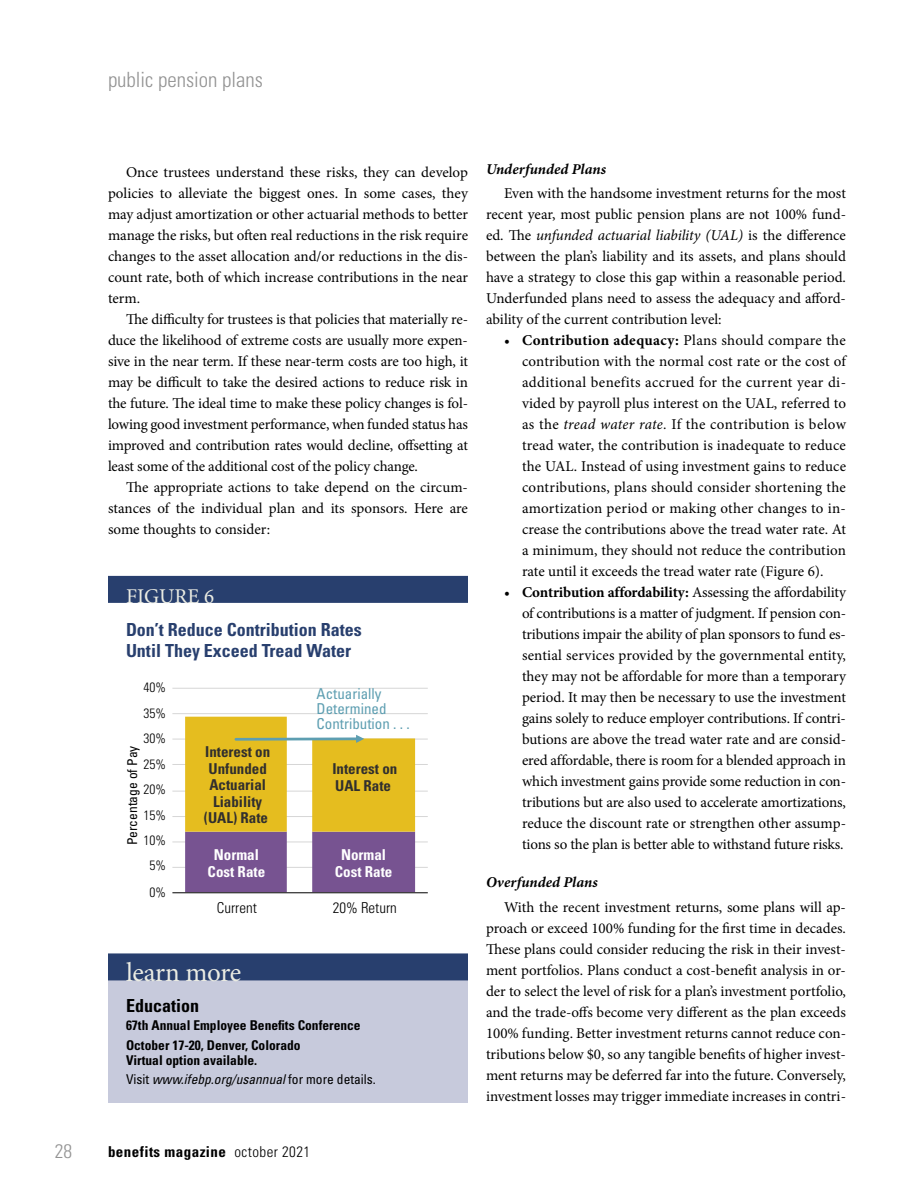
<style>
.page{position:relative;width:918px;height:1188px;background:#fff}
.page>*{position:absolute;margin:0;border:0;box-sizing:border-box;transform-origin:0 0}
.t1{font:27px "Minion Pro";letter-spacing:-.015em;color:#ebece3}
.t2{font:300 condensed 21px "Univers LT Std";color:#939393}
.t3{font:21px "Minion Pro";color:#ebece3}
.t4{font:300 condensed 19.5px "Univers LT Std";color:#939393}
.t5{font:700 condensed 18px/21px "Univers LT Std";color:#283f6e}
.t6{font:700 condensed 18px "Univers LT Std";color:#000}
.t7{font:15px/21px "Minion Pro";letter-spacing:-.005em;color:#000;text-align:justify}
.t8{font:700 condensed 15px/16.5px "Univers LT Std";color:#312f2e;text-align:center}
.t9{font:condensed 15px/15px "Univers LT Std";color:#5d9eb1}
.t10{font:italic 700 15px "Minion Pro";letter-spacing:.005em;color:#000}
.t11{font:700 condensed 15px/16.5px "Univers LT Std";color:#fff;text-align:center}
.t12{font:700 condensed 15px "Univers LT Std";letter-spacing:.03em;color:#000}
.t13{font:300 condensed 15px "Univers LT Std";color:#000}
.t14{font:700 condensed 13.5px/19.5px "Univers LT Std";color:#000}
.t15{font:300 condensed 13.5px "Univers LT Std";color:#000}
.t16{font:condensed 13.5px "Univers LT Std";color:#000}
.s1{font-weight:400}
.s2{font-weight:400;font-style:italic}
.s3{font-weight:300}
.s4{font-style:italic}
.s5{font-weight:700}
</style>
<div class="page">
<div style="left:108px;top:961px;width:360px;height:142px;background:#c7cadc"></div>
<div style="left:108px;top:953px;width:360px;height:27px;background:#283f6e"></div>
<div style="left:108px;top:576px;width:360px;height:27px;background:#283f6e"></div>
<hr style="left:172px;top:867px;width:256px;height:1px;background:#d6d6d6">
<hr style="left:172px;top:842px;width:256px;height:1px;background:#d6d6d6">
<hr style="left:172px;top:816px;width:256px;height:1px;background:#d6d6d6">
<hr style="left:172px;top:791px;width:256px;height:1px;background:#d6d6d6">
<hr style="left:172px;top:764px;width:256px;height:1px;background:#d6d6d6">
<hr style="left:172px;top:739px;width:256px;height:1px;background:#d6d6d6">
<hr style="left:172px;top:713px;width:256px;height:1px;background:#d6d6d6">
<hr style="left:172px;top:688px;width:256px;height:1px;background:#d6d6d6">
<hr style="left:172px;top:892px;width:256px;height:1px;background:#000">
<svg style="left:185px;top:717px;width:230px;height:175px;background:#c5a564"></svg>
<h2 class="t2" style="left:108px;top:67px;width:157px">public pension plans</h2>
<p class="t7" style="left:108px;top:162px;width:362px;text-indent:18px">Once trustees understand these risks, they can develop policies to alleviate the biggest ones. In some cases, they may adjust amortization or other actuarial methods to better manage the risks, but often real reductions in the risk require changes to the asset allocation and/or reductions in the dis&shy;count rate, both of which increase contributions in the near term.</p>
<p class="t7" style="left:108px;top:309px;width:362px;text-indent:18px">The difficulty for trustees is that policies that materially re&shy;duce the likelihood of extreme costs are usually more expen&shy;sive in the near term. If these near-term costs are too high, it may be difficult to take the desired actions to reduce risk in the future. The ideal time to make these policy changes is fol&shy;lowing good investment performance, when funded status has improved and contribution rates would decline, offsetting at least some of the additional cost of the policy change.</p>
<p class="t7" style="left:108px;top:477px;width:362px;text-indent:18px">The appropriate actions to take depend on the circum&shy;stances of the individual plan and its sponsors. Here are some thoughts to consider:</p>
<h2 class="t3" style="left:126px;top:582px;width:90px">FIGURE 6</h2>
<p class="t5" style="left:126px;top:619px;width:237px">Don’t Reduce Contribution Rates<br>Until They Exceed Tread Water</p>
<p class="t15" style="left:143px;top:680px;width:24px">40%</p>
<p class="t15" style="left:143px;top:705px;width:24px">35%</p>
<p class="t15" style="left:143px;top:730px;width:24px">30%</p>
<p class="t16" style="left:124px;top:845px;width:101px;rotate:-90deg">Percentage of Pay</p>
<p class="t15" style="left:143px;top:756px;width:24px">25%</p>
<p class="t15" style="left:143px;top:781px;width:24px">20%</p>
<p class="t15" style="left:143px;top:807px;width:24px">15%</p>
<p class="t15" style="left:143px;top:832px;width:24px">10%</p>
<p class="t15" style="left:149px;top:858px;width:18px">5%</p>
<p class="t15" style="left:149px;top:884px;width:18px">0%</p>
<p class="t8" style="left:204px;top:743px;width:68px">Interest on<br>Unfunded<br>Actuarial<br>Liability (UAL) Rate</p>
<p class="t11" style="left:208px;top:847px;width:59px">Normal<br>Cost Rate</p>
<p class="t9" style="left:317px;top:686px;width:95px">Actuarially<br>Determined<br>Contribution . . .</p>
<p class="t8" style="left:332px;top:761px;width:66px;text-align:left">Interest on<br>UAL Rate</p>
<p class="t11" style="left:335px;top:847px;width:59px">Normal<br>Cost Rate</p>
<p class="t13" style="left:217px;top:899px;width:41px">Current</p>
<p class="t13" style="left:333px;top:899px;width:66px">20% Return</p>
<h1 class="t1" style="left:126px;top:954px;width:117px">learn more</h1>
<p class="t6" style="left:126px;top:995px;width:75px">Education</p>
<p class="t14" style="left:126px;top:1016px;width:236px">67th Annual Employee Benefits Conference<br>October 17-20, Denver, Colorado</p>
<p class="t14" style="left:126px;top:1050px;width:251px">Virtual option available.<br><span class="s1">Visit</span> <span class="s2">www.ifebp.org/usannual</span> <span class="s1">for more details.</span></p>
<h3 class="t4" style="left:55px;top:1139px;width:19px">28</h3>
<p class="t12" style="left:108px;top:1143px;width:204px">benefits magazine <span class="s3">october 2021</span></p>
<p class="t10" style="left:486px;top:159px;width:122px">Underfunded Plans</p>
<p class="t7" style="left:486px;top:183px;width:362px;text-indent:18px">Even with the handsome investment returns for the most recent year, most public pension plans are not 100% fund&shy;ed. The <span class="s4">unfunded actuarial liability (UAL)</span> is the difference between the plan’s liability and its assets, and plans should have a strategy to close this gap within a reasonable period.<br>Underfunded plans need to assess the adequacy and afford&shy;ability of the current contribution level:</p>
<p class="t7" style="left:522px;top:330px;width:326px;text-indent:-18px">• <span class="s5">Contribution adequacy:</span> Plans should compare the contribution with the normal cost rate or the cost of additional benefits accrued for the current year di&shy;vided by payroll plus interest on the UAL, referred to as the <span class="s4">tread water rate.</span> If the contribution is below tread water, the contribution is inadequate to reduce the UAL. Instead of using investment gains to reduce contributions, plans should consider shortening the amortization period or making other changes to in&shy;crease the contributions above the tread water rate. At a minimum, they should not reduce the contribution rate until it exceeds the tread water rate (Figure 6).</p>
<p class="t7" style="left:522px;top:582px;width:326px;text-indent:-18px">• <span class="s5">Contribution affordability:</span> Assessing the affordability of contributions is a matter of judgment. If pension con&shy;tributions impair the ability of plan sponsors to fund es&shy;sential services provided by the governmental entity, they may not be affordable for more than a temporary period. It may then be necessary to use the investment gains solely to reduce employer contributions. If contri&shy;butions are above the tread water rate and are consid&shy;ered affordable, there is room for a blended approach in which investment gains provide some reduction in con&shy;tributions but are also used to accelerate amortizations, reduce the discount rate or strengthen other assump&shy;tions so the plan is better able to withstand future risks.</p>
<p class="t10" style="left:486px;top:871px;width:113px">Overfunded Plans</p>
<p class="t7" style="left:486px;top:897px;width:362px;text-indent:18px">With the recent investment returns, some plans will ap&shy;proach or exceed 100% funding for the first time in decades.<br>These plans could consider reducing the risk in their invest&shy;ment portfolios. Plans conduct a cost-benefit analysis in or&shy;der to select the level of risk for a plan’s investment portfolio, and the trade-offs become very different as the plan exceeds 100% funding. Better investment returns cannot reduce con&shy;tributions below $0, so any tangible benefits of higher invest&shy;ment returns may be deferred far into the future. Conversely, investment losses may trigger immediate increases in contri-</p>
</div>
